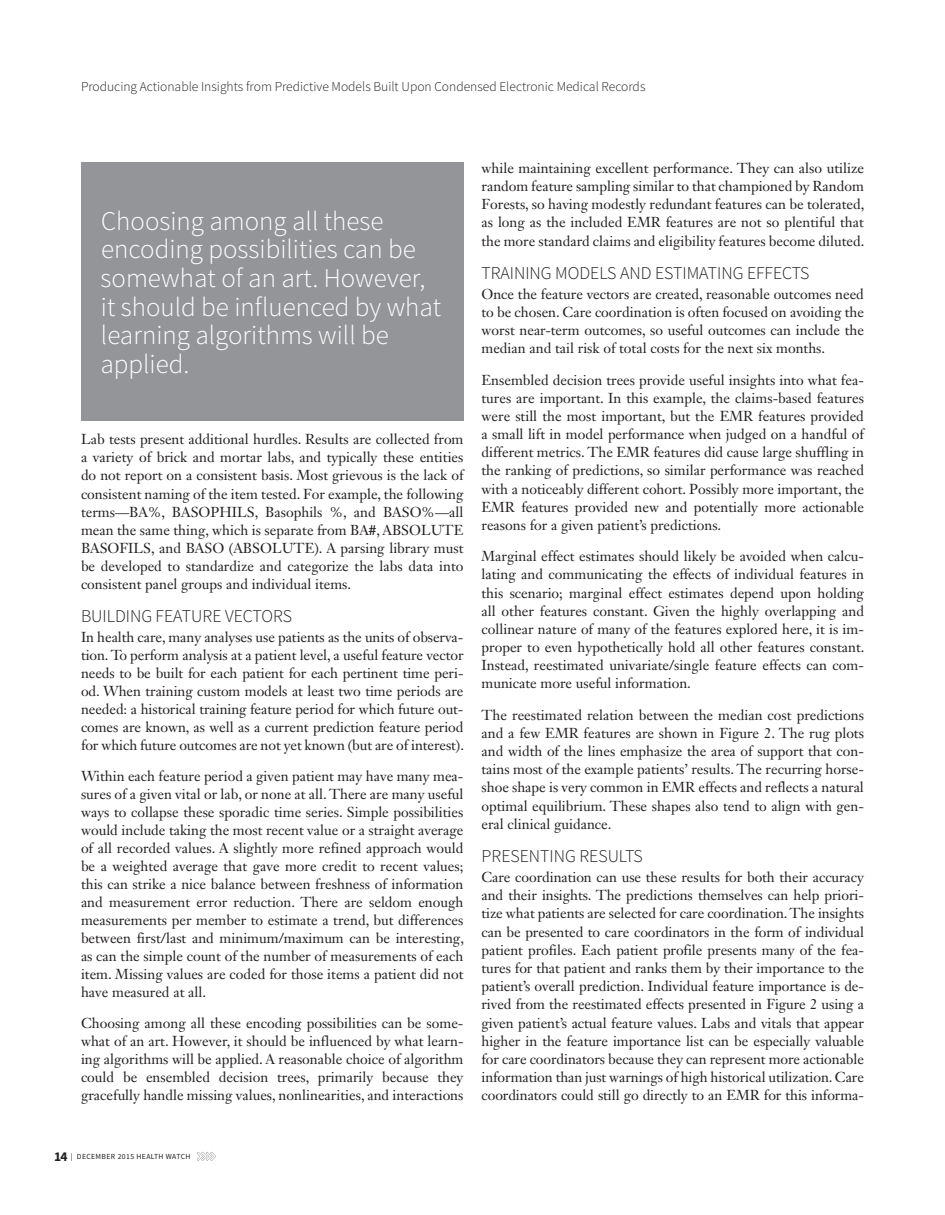
<style>
.page{position:relative;width:945px;height:1215px;background:#fff}
.page>*{position:absolute;margin:0;border:0;box-sizing:border-box;transform-origin:0 0}
.t1{font:300 27px/28.5px "Source Sans Pro";color:#fff}
.t2{font:300 18px "Source Sans Pro";color:#231f20}
.t3{font:14.25px/18.1px "Janson Text LT Std";color:#231f20;text-align:justify}
.t4{font:300 13.5px "Source Sans Pro";color:#231f20}
.t5{font:7.8px "Source Sans Pro";letter-spacing:.05em;color:#231f20}
.s1{font-weight:700;font-size:13.5px}
</style>
<div class="page">
<svg style="left:197px;top:1152px;width:19px;height:9px"></svg>
<div style="left:81px;top:162px;width:383px;height:258px;background:#939598"></div>
<p class="t4" style="left:81px;top:78px;width:566px">Producing Actionable Insights from Predictive Models Built Upon Condensed Electronic Medical Records</p>
<h1 class="t1" style="left:100px;top:207px;width:342px">Choosing among all these encoding possibilities can be somewhat of an art. However, it should be influenced by what learning algorithms will be applied.</h1>
<p class="t3" style="left:81px;top:430px;width:384px">Lab tests present additional hurdles. Results are collected from a variety of brick and mortar labs, and typically these entities do not report on a consistent basis. Most grievous is the lack of consistent naming of the item tested. For example, the following terms—BA%, BASOPHILS, Basophils %, and BASO%—all mean the same thing, which is separate from BA#, ABSOLUTE BASOFILS, and BASO (ABSOLUTE). A parsing library must be developed to standardize and categorize the labs data into consistent panel groups and individual items.</p>
<p class="t2" style="left:81px;top:605px;width:213px">BUILDING FEATURE VECTORS</p>
<p class="t3" style="left:81px;top:628px;width:385px">In health care, many analyses use patients as the units of observa&shy;tion. To perform analysis at a patient level, a useful feature vector needs to be built for each patient for each pertinent time peri&shy;od. When training custom models at least two time periods are needed: a historical training feature period for which future out&shy;comes are known, as well as a current prediction feature period for which future outcomes are not yet known (but are of interest).</p>
<p class="t3" style="left:81px;top:767px;width:385px">Within each feature period a given patient may have many mea&shy;sures of a given vital or lab, or none at all. There are many useful ways to collapse these sporadic time series. Simple possibilities would include taking the most recent value or a straight average of all recorded values. A slightly more refined approach would be a weighted average that gave more credit to recent values; this can strike a nice balance between freshness of information and measurement error reduction. There are seldom enough measurements per member to estimate a trend, but differences between first/last and minimum/maximum can be interesting, as can the simple count of the number of measurements of each item. Missing values are coded for those items a patient did not have measured at all.</p>
<p class="t3" style="left:81px;top:1014px;width:384px">Choosing among all these encoding possibilities can be some&shy;what of an art. However, it should be influenced by what learn&shy;ing algorithms will be applied. A reasonable choice of algorithm could be ensembled decision trees, primarily because they gracefully handle missing values, nonlinearities, and interactions</p>
<p class="t3" style="left:481px;top:159px;width:385px">while maintaining excellent performance. They can also utilize random feature sampling similar to that championed by Random Forests, so having modestly redundant features can be tolerated, as long as the included EMR features are not so plentiful that the more standard claims and eligibility features become diluted.</p>
<p class="t2" style="left:482px;top:262px;width:330px">TRAINING MODELS AND ESTIMATING EFFECTS</p>
<p class="t3" style="left:482px;top:285px;width:384px">Once the feature vectors are created, reasonable outcomes need to be chosen. Care coordination is often focused on avoiding the worst near-term outcomes, so useful outcomes can include the median and tail risk of total costs for the next six months.</p>
<p class="t3" style="left:482px;top:370px;width:384px">Ensembled decision trees provide useful insights into what fea&shy;tures are important. In this example, the claims-based features were still the most important, but the EMR features provided a small lift in model performance when judged on a handful of different metrics. The EMR features did cause large shuffling in the ranking of predictions, so similar performance was reached with a noticeably different cohort. Possibly more important, the EMR features provided new and potentially more actionable reasons for a given patient’s predictions.</p>
<p class="t3" style="left:482px;top:547px;width:385px">Marginal effect estimates should likely be avoided when calcu&shy;lating and communicating the effects of individual features in this scenario; marginal effect estimates depend upon holding all other features constant. Given the highly overlapping and collinear nature of many of the features explored here, it is im&shy;proper to even hypothetically hold all other features constant.<br>Instead, reestimated univariate/single feature effects can com&shy;municate more useful information.</p>
<p class="t3" style="left:482px;top:705px;width:384px">The reestimated relation between the median cost predictions and a few EMR features are shown in Figure 2. The rug plots and width of the lines emphasize the area of support that con&shy;tains most of the example patients’ results. The recurring horse&shy;shoe shape is very common in EMR effects and reflects a natural optimal equilibrium. These shapes also tend to align with gen&shy;eral clinical guidance.</p>
<p class="t2" style="left:482px;top:845px;width:163px">PRESENTING RESULTS</p>
<p class="t3" style="left:482px;top:868px;width:384px">Care coordination can use these results for both their accuracy and their insights. The predictions themselves can help priori&shy;tize what patients are selected for care coordination. The insights can be presented to care coordinators in the form of individual patient profiles. Each patient profile presents many of the fea&shy;tures for that patient and ranks them by their importance to the patient’s overall prediction. Individual feature importance is de&shy;rived from the reestimated effects presented in Figure 2 using a given patient’s actual feature values. Labs and vitals that appear higher in the feature importance list can be especially valuable for care coordinators because they can represent more actionable information than just warnings of high historical utilization. Care coordinators could still go directly to an EMR for this informa-</p>
<p class="t5" style="left:54px;top:1152px;width:138px"><span class="s1">14</span> | DECEMBER 2015 HEALTH WATCH</p>
</div>
